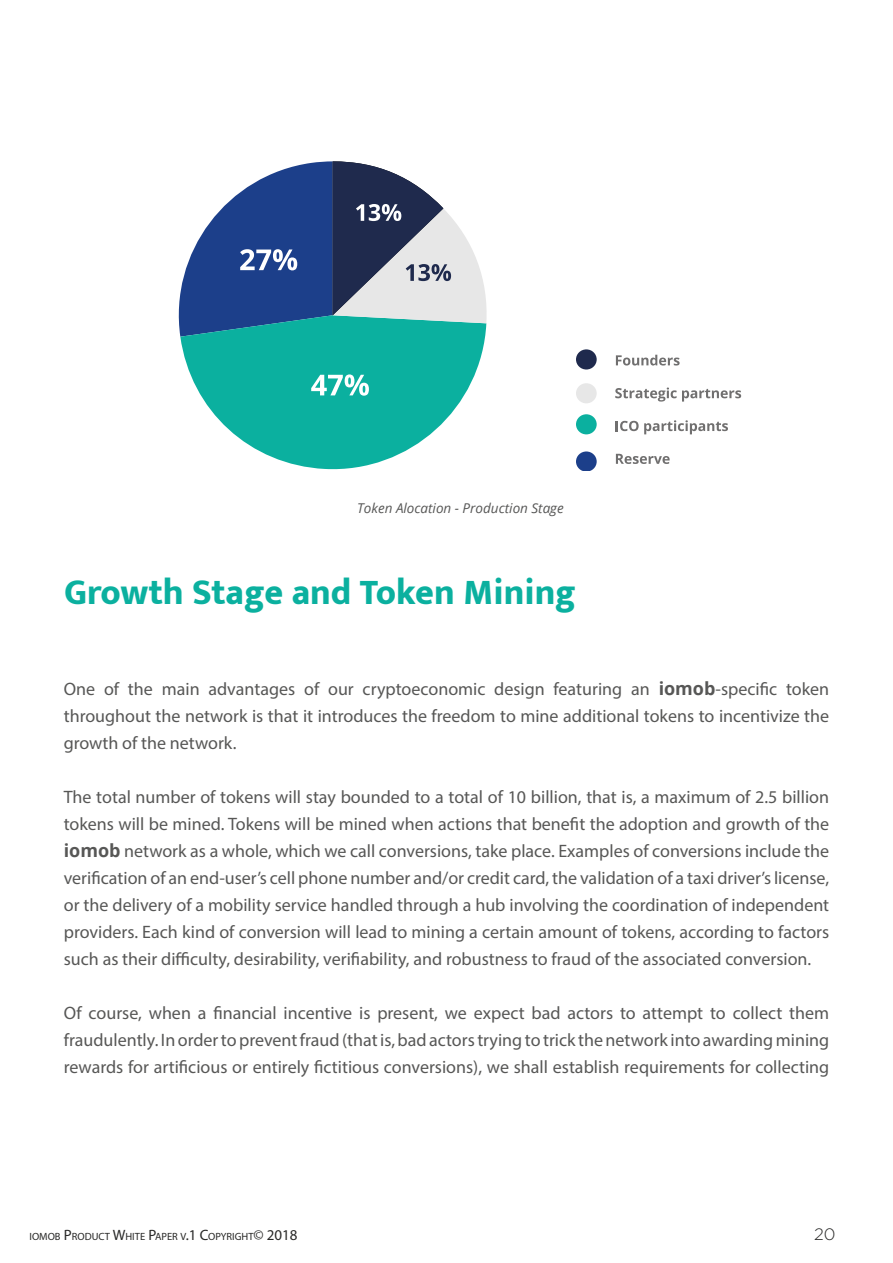
<style>
.page{position:relative;width:893px;height:1263px;background:#fff}
.page>*{position:absolute;margin:0;border:0;box-sizing:border-box;transform-origin:0 0}
.t1{font:800 36px "Mukta Vaani";color:#0bb09f}
.t2{font:18px/27px "Myriad Pro";color:#575756;text-align:justify}
.t3{font:300 16.5px "Gotham";color:#282827}
.t4{font:italic 13.5px "Open Sans";color:#575756}
.t5{font:10.5px "Myriad Pro";color:#282827}
.s1{font-family:"Open Sans";font-weight:700}
.s2{font-size:15px}
</style>
<div class="page">
<svg style="left:180px;top:337px;width:305px;height:133px;fill:#0bb09f"></svg>
<svg style="left:178px;top:161px;width:309px;height:176px"></svg>
<svg style="left:311px;top:374px;width:58px;height:22px"></svg>
<div style="left:576px;top:349px;width:21px;height:20px;background:#1f2a4d;border-radius:50%"></div>
<div style="left:576px;top:383px;width:21px;height:20px;background:#e7e7e7;border-radius:50%"></div>
<div style="left:576px;top:414px;width:21px;height:20px;background:#0bb09f;border-radius:50%"></div>
<svg style="left:576px;top:451px;width:21px;height:19px"></svg>
<svg style="left:616px;top:355px;width:64px;height:10px"></svg>
<svg style="left:615px;top:387px;width:126px;height:15px"></svg>
<svg style="left:616px;top:420px;width:112px;height:14px"></svg>
<svg style="left:616px;top:454px;width:54px;height:10px"></svg>
<p class="t4" style="left:357px;top:499px;width:208px">Token Alocation - Production Stage</p>
<h1 class="t1" style="left:64px;top:570px;width:513px">Growth Stage and Token Mining</h1>
<p class="t2" style="left:64px;top:675px;width:767px">One of the main advantages of our cryptoeconomic design featuring an <span class="s1">iomob</span>-specific token throughout the network is that it introduces the freedom to mine additional tokens to incentivize the growth of the network.</p>
<p class="t2" style="left:64px;top:783px;width:767px">The total number of tokens will stay bounded to a total of 10 billion, that is, a maximum of 2.5 billion tokens will be mined. Tokens will be mined when actions that benefit the adoption and growth of the <span class="s1">iomob</span> network as a whole, which we call conversions, take place. Examples of conversions include the verification of an end-user’s cell phone number and/or credit card, the validation of a taxi driver’s license, or the delivery of a mobility service handled through a hub involving the coordination of independent providers. Each kind of conversion will lead to mining a certain amount of tokens, according to factors such as their difficulty, desirability, verifiability, and robustness to fraud of the associated conversion.</p>
<p class="t2" style="left:64px;top:999px;width:767px">Of course, when a financial incentive is present, we expect bad actors to attempt to collect them fraudulently. In order to prevent fraud (that is, bad actors trying to trick the network into awarding mining rewards for artificious or entirely fictitious conversions), we shall establish requirements for collecting</p>
<p class="t5" style="left:30px;top:1229px;width:270px">IOMOB <span class="s2">P</span>RODUCT <span class="s2">W</span>HITE <span class="s2">P</span>APER V<span class="s2">.1 C</span>OPYRIGHT<span class="s2">© 2018</span></p>
<p class="t3" style="left:814px;top:1225px;width:23px">20</p>
</div>
